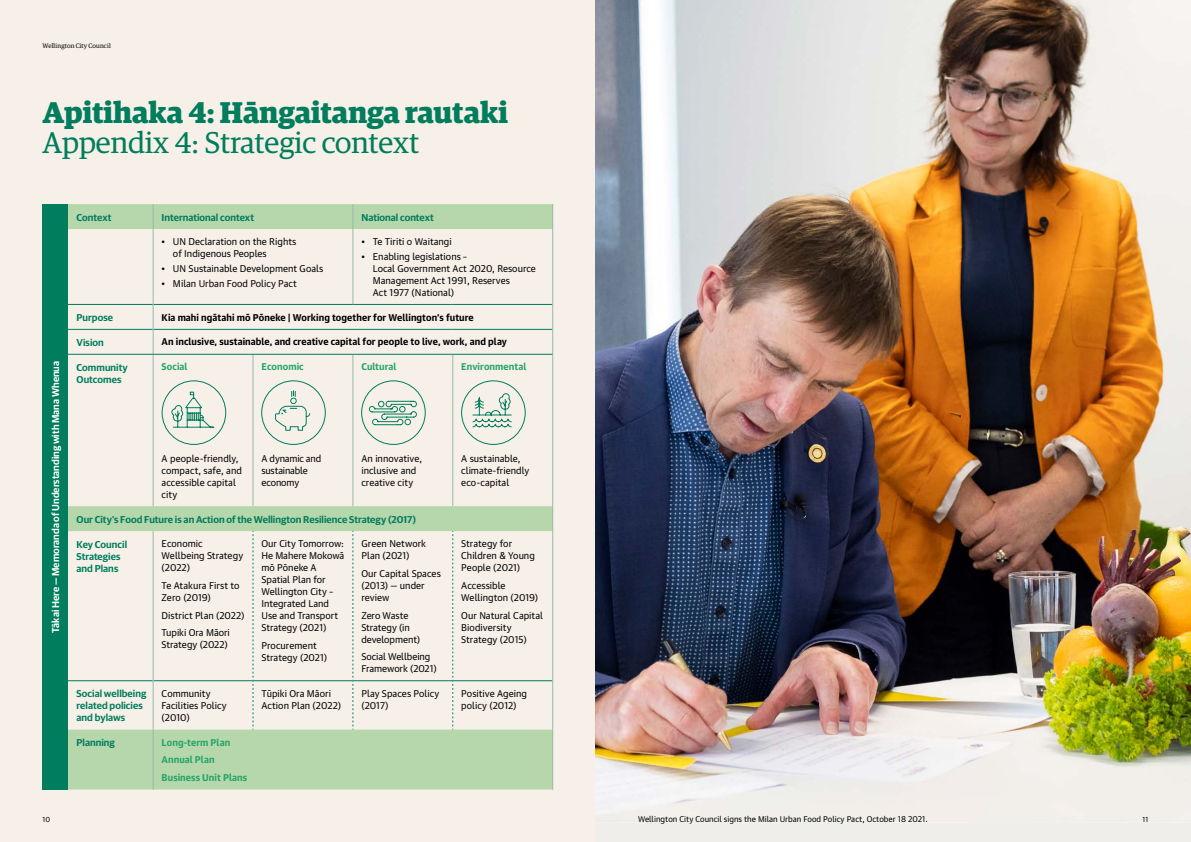
<style>
.page{position:relative;width:1191px;height:842px;background:#fff}
.page>*{position:absolute;margin:0;border:0;box-sizing:border-box;transform-origin:0 0}
.t1{font:700 30px "Guardian Egyp";color:#007d5c}
.t2{font:30px "Guardian Egyp";color:#007d5c}
.t3{font:600 10px/12px "Guardian Sans";color:#007d5c}
.t4{font:600 10px "Guardian Sans";color:#fff}
.t5{font:9.5px/12px "Guardian Text Sans";color:#000}
.t6{font:700 9.5px "Guardian Text Sans";letter-spacing:.005em;color:#000}
.t7{font:700 9.5px/17.7px "Guardian Text Sans";letter-spacing:.005em;color:#26a666}
.t8{font:9.5px/12px "Guardian Text Sans";letter-spacing:-.02em;color:#000}
.t9{font:8px "Guardian Text Sans";color:#000}
.t10{font:7px "Guardian Text Sans";color:#000}
.t11{font:6.5px "Guardian Egyp";letter-spacing:.02em;color:#000}
</style>
<div class="page">
<div style="left:0;top:0;width:595px;height:842px;background:#f7f0e8"></div>
<div style="left:595px;top:0;width:596px;height:842px;background:#efeeea"></div>
<img style="left:595px;top:0;width:596px;height:812px">
<div style="left:43px;top:204px;width:25px;height:585px;background:#007d5c"></div>
<svg style="left:68px;top:204px;width:484px;height:585px"></svg>
<hr style="left:68px;top:304px;width:85px;height:1px;background:#007d5c">
<hr style="left:68px;top:329px;width:85px;height:1px;background:#007d5c">
<hr style="left:153px;top:329px;width:100px;height:1px;background:#007d5c">
<hr style="left:253px;top:329px;width:100px;height:1px;background:#007d5c">
<hr style="left:353px;top:329px;width:100px;height:1px;background:#007d5c">
<hr style="left:453px;top:329px;width:99px;height:1px;background:#007d5c">
<hr style="left:68px;top:680px;width:85px;height:1px;background:#007d5c">
<hr style="left:153px;top:680px;width:100px;height:1px;background:#007d5c">
<hr style="left:253px;top:680px;width:100px;height:1px;background:#007d5c">
<hr style="left:353px;top:680px;width:99px;height:1px;background:#007d5c">
<hr style="left:453px;top:680px;width:99px;height:1px;background:#007d5c">
<hr style="left:153px;top:304px;width:100px;height:1px;background:#007d5c">
<hr style="left:253px;top:304px;width:100px;height:1px;background:#007d5c">
<hr style="left:353px;top:304px;width:100px;height:1px;background:#007d5c">
<hr style="left:453px;top:304px;width:99px;height:1px;background:#007d5c">
<svg style="left:153px;top:204px;width:1px;height:25px"></svg>
<svg style="left:353px;top:204px;width:1px;height:25px"></svg>
<svg style="left:552px;top:204px;width:1px;height:25px"></svg>
<hr style="left:153px;top:229px;width:1px;height:75px;background:#95b9ac">
<hr style="left:353px;top:229px;width:1px;height:75px;background:#95b9ac">
<hr style="left:552px;top:229px;width:1px;height:75px;background:#95b9ac">
<hr style="left:153px;top:354px;width:1px;height:152px;background:#95b9ac">
<hr style="left:253px;top:354px;width:1px;height:152px;background:#95b9ac">
<hr style="left:353px;top:354px;width:1px;height:152px;background:#95b9ac">
<hr style="left:452px;top:354px;width:1px;height:152px;background:#95b9ac">
<hr style="left:552px;top:354px;width:1px;height:152px;background:#95b9ac">
<svg style="left:253px;top:531px;width:1px;height:199px"></svg>
<svg style="left:353px;top:531px;width:1px;height:199px"></svg>
<svg style="left:452px;top:531px;width:1px;height:199px"></svg>
<hr style="left:153px;top:531px;width:1px;height:150px;background:#95b9ac">
<hr style="left:552px;top:531px;width:1px;height:150px;background:#95b9ac">
<hr style="left:153px;top:681px;width:1px;height:49px;background:#95b9ac">
<hr style="left:552px;top:681px;width:1px;height:49px;background:#95b9ac">
<hr style="left:153px;top:730px;width:1px;height:59px;background:#95b9ac">
<hr style="left:552px;top:730px;width:1px;height:59px;background:#95b9ac">
<svg style="left:552px;top:506px;width:1px;height:25px"></svg>
<svg style="left:153px;top:304px;width:1px;height:50px"></svg>
<svg style="left:552px;top:304px;width:1px;height:50px"></svg>
<hr style="left:68px;top:354px;width:85px;height:1px;background:#007d5c">
<hr style="left:153px;top:354px;width:100px;height:1px;background:#007d5c">
<hr style="left:253px;top:354px;width:100px;height:1px;background:#007d5c">
<hr style="left:353px;top:354px;width:100px;height:1px;background:#007d5c">
<hr style="left:453px;top:354px;width:99px;height:1px;background:#007d5c">
<svg style="left:361px;top:380px;width:65px;height:65px"></svg>
<svg style="left:261px;top:380px;width:65px;height:65px"></svg>
<svg style="left:460px;top:380px;width:66px;height:65px"></svg>
<svg style="left:161px;top:380px;width:66px;height:65px"></svg>
<p class="t11" style="left:43px;top:41px;width:70px">Wellington City Council</p>
<h1 class="t1" style="left:43px;top:89px;width:467px">Apitihaka 4: Hāngaitanga rautaki</h1>
<h1 class="t2" style="left:43px;top:122px;width:378px">Appendix 4: Strategic context</h1>
<p class="t4" style="left:48px;top:633px;width:273px;rotate:-90deg">Tākai Here — Memoranda of Understanding with Mana Whenua</p>
<p class="t3" style="left:77px;top:210px;width:37px">Context</p>
<p class="t3" style="left:162px;top:210px;width:94px">International context</p>
<p class="t3" style="left:361px;top:210px;width:74px">National context</p>
<p class="t5" style="left:173px;top:235px;width:125px;text-indent:-11px">• UN Declaration on the Rights of Indigenous Peoples</p>
<p class="t5" style="left:162px;top:262px;width:163px">• UN Sustainable Development Goals</p>
<p class="t5" style="left:162px;top:276px;width:137px">• Milan Urban Food Policy Pact</p>
<p class="t5" style="left:361px;top:235px;width:92px">• Te Tiriti o Waitangi</p>
<p class="t5" style="left:373px;top:250px;width:165px;text-indent:-11px">• Enabling legislations –<br>Local Government Act 2020, Resource<br>Management Act 1991, Reserves<br>Act 1977 (National)</p>
<p class="t3" style="left:77px;top:311px;width:38px">Purpose</p>
<p class="t6" style="left:162px;top:309px;width:314px">Kia mahi ngātahi mō Pōneke | Working together for Wellington’s future</p>
<p class="t3" style="left:77px;top:335px;width:29px">Vision</p>
<p class="t6" style="left:162px;top:334px;width:347px">An inclusive, sustainable, and creative capital for people to live, work, and play</p>
<p class="t3" style="left:77px;top:360px;width:53px">Community<br>Outcomes</p>
<p class="t7" style="left:162px;top:357px;width:27px">Social</p>
<p class="t7" style="left:361px;top:357px;width:36px">Cultural</p>
<p class="t7" style="left:461px;top:357px;width:66px">Environmental</p>
<p class="t7" style="left:261px;top:357px;width:44px">Economic</p>
<p class="t5" style="left:162px;top:451px;width:82px">A people-friendly, compact, safe, and accessible capital city</p>
<p class="t8" style="left:261px;top:451px;width:61px">A dynamic and sustainable economy</p>
<p class="t5" style="left:361px;top:451px;width:62px">An innovative, inclusive and creative city</p>
<p class="t3" style="left:77px;top:512px;width:341px">Our City’s Food Future is an Action of the Wellington Resilience Strategy (2017)</p>
<p class="t3" style="left:77px;top:537px;width:52px">Key Council<br>Strategies and Plans</p>
<p class="t5" style="left:162px;top:537px;width:83px">Economic<br>Wellbeing Strategy (2022)</p>
<p class="t5" style="left:162px;top:578px;width:79px">Te Atakura First to<br>Zero (2019)</p>
<p class="t5" style="left:162px;top:605px;width:84px;line-height:17.7px">District Plan (2022)<br>Tupiki Ora Māori</p>
<p class="t5" style="left:162px;top:638px;width:68px">Strategy (2022)</p>
<p class="t5" style="left:361px;top:537px;width:66px">Green Network<br>Plan (2021)</p>
<p class="t5" style="left:361px;top:566px;width:81px">Our Capital Spaces (2013) — under review</p>
<p class="t5" style="left:361px;top:608px;width:60px">Zero Waste<br>Strategy (in development)</p>
<p class="t5" style="left:361px;top:650px;width:77px">Social Wellbeing<br>Framework (2021)</p>
<p class="t5" style="left:261px;top:537px;width:84px">Our City Tomorrow:<br>He Mahere Mokowā mō Pōneke A<br>Spatial Plan for<br>Wellington City –<br>Integrated Land<br>Use and Transport<br>Strategy (2021)</p>
<p class="t5" style="left:261px;top:638px;width:67px">Procurement<br>Strategy (2021)</p>
<p class="t5" style="left:461px;top:451px;width:69px">A sustainable, climate-friendly eco-capital</p>
<p class="t5" style="left:461px;top:537px;width:75px">Strategy for<br>Children &amp; Young<br>People (2021)</p>
<p class="t5" style="left:461px;top:578px;width:78px">Accessible<br>Wellington (2019)</p>
<p class="t5" style="left:461px;top:608px;width:83px">Our Natural Capital<br>Biodiversity<br>Strategy (2015)</p>
<p class="t3" style="left:77px;top:687px;width:71px">Social wellbeing related policies and bylaws</p>
<p class="t5" style="left:162px;top:686px;width:66px">Community<br>Facilities Policy (2010)</p>
<p class="t5" style="left:261px;top:686px;width:81px">Tūpiki Ora Māori<br>Action Plan (2022)</p>
<p class="t5" style="left:361px;top:686px;width:79px">Play Spaces Policy (2017)</p>
<p class="t5" style="left:461px;top:686px;width:67px">Positive Ageing policy (2012)</p>
<p class="t3" style="left:77px;top:736px;width:40px">Planning</p>
<p class="t7" style="left:162px;top:732px;width:87px">Long-term Plan<br>Annual Plan<br>Business Unit Plans</p>
<p class="t9" style="left:638px;top:813px;width:291px">Wellington City Council signs the Milan Urban Food Policy Pact, October 18 2021.</p>
<p class="t10" style="left:43px;top:813px;width:9px">10</p>
<p class="t10" style="left:1142px;top:813px;width:7px">11</p>
</div>
